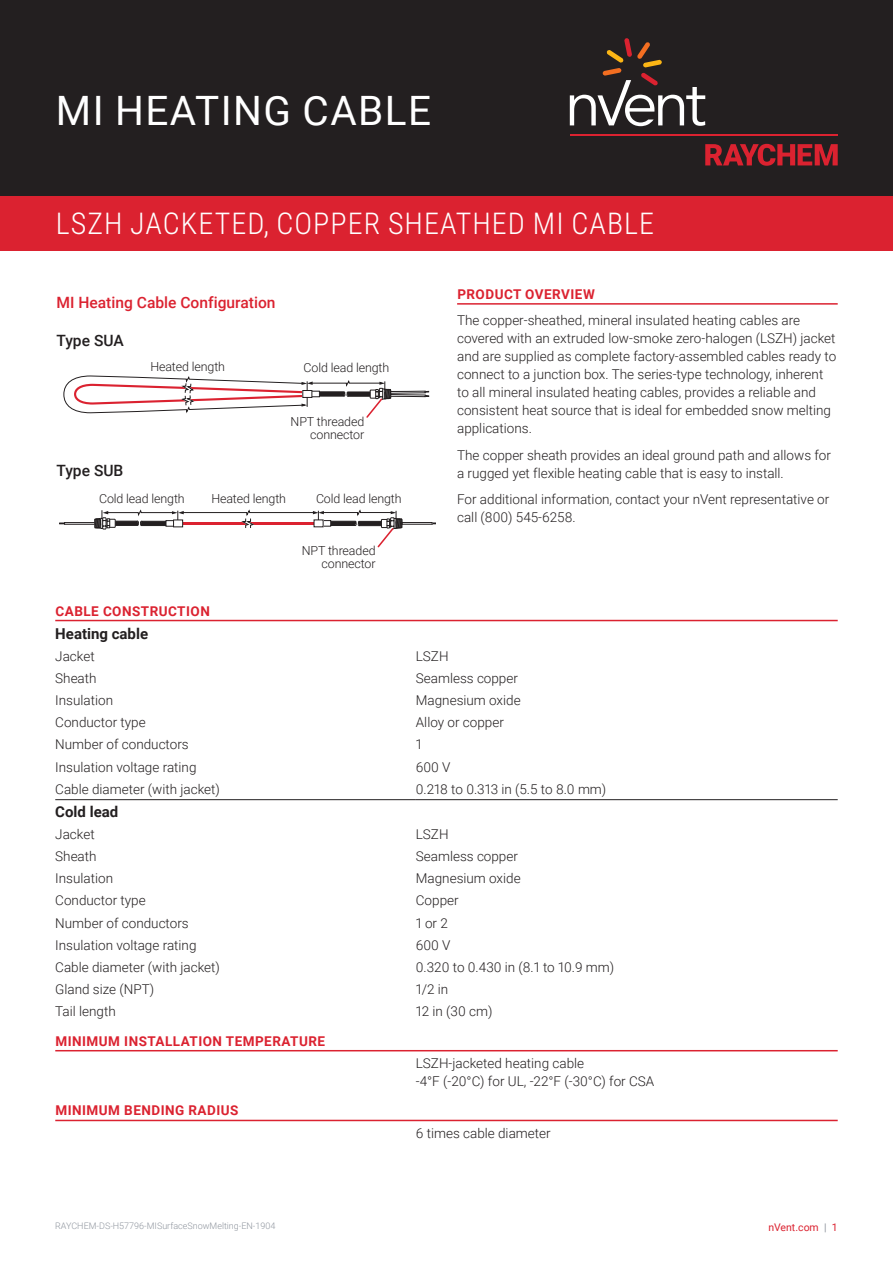
<style>
.page{position:relative;width:893px;height:1263px;background:#fff}
.page>*{position:absolute;margin:0;border:0;box-sizing:border-box;transform-origin:0 0}
.Page_1_Header_-_nVen{font:40.5px "Roboto";letter-spacing:.035em;color:#fff}
.Page_1_Subhead_Black{font:300 30px "Roboto Condensed";letter-spacing:.035em;color:#fff}
.t1{font:500 15.6px "Roboto";color:#db2230}
.t2{font:500 15.6px "Roboto";color:#231f20}
.Page_1_Subhead_2_Bla{font:700 15px "Roboto";color:#231f20}
.Text_-_nVent_Data_Sh{font:300 13.5px/18px "Roboto";color:#231f20}
.Table_Text_-_nVent_D{font:300 13.5px "Roboto";color:#231f20}
.Subhead_-_nVent_Data{font:700 13.5px "Roboto";letter-spacing:.035em;color:#db2230}
.t3{font:300 12.45px/12.9px "Roboto";letter-spacing:-.01em;color:#231f20;text-align:right}
.t4{font:10.5px "Roboto";color:#db2230}
.t5{font:300 9px "Roboto";color:#8f959e}
.s1{color:#8f959e}
</style>
<div class="page">
<div style="left:0;top:0;width:893px;height:196px;background:#231f20"></div>
<div style="left:0;top:196px;width:893px;height:55px;background:#db2230"></div>
<svg style="left:705px;top:144px;width:133px;height:22px"></svg>
<hr style="left:570px;top:134px;width:268px;height:2px;background:#db2230">
<svg style="left:570px;top:38px;width:135px;height:88px"></svg>
<hr style="left:457px;top:303px;width:381px;height:2px;background:#db2230">
<div style="left:401px;top:522px;width:32px;height:3px;border:1px solid #231f20"></div>
<div style="left:64px;top:522px;width:32px;height:3px;border:1px solid #231f20"></div>
<svg style="left:94px;top:509px;width:309px;height:39px"></svg>
<svg style="left:63px;top:375px;width:366px;height:43px"></svg>
<hr style="left:55px;top:799px;width:361px;height:1px;background:#231f20">
<hr style="left:416px;top:799px;width:422px;height:1px;background:#231f20">
<hr style="left:55px;top:620px;width:783px;height:1px;background:#db2230">
<hr style="left:55px;top:1050px;width:783px;height:1px;background:#db2230">
<hr style="left:55px;top:1120px;width:783px;height:1px;background:#db2230">
<p class="Page_1_Header_-_nVen" style="left:56px;top:83px;width:377px">MI HEATING CABLE</p>
<p class="Page_1_Subhead_Black" style="left:56px;top:202px;width:600px">LSZH JACKETED, COPPER SHEATHED MI CABLE</p>
<p class="t1" style="left:57px;top:292px;width:220px">MI Heating Cable Configuration</p>
<p class="t2" style="left:57px;top:329px;width:69px">Type SUA</p>
<p class="t3" style="left:150px;top:360px;width:76px">Heated length</p>
<p class="t2" style="left:57px;top:460px;width:68px">Type SUB</p>
<p class="t3" style="left:304px;top:361px;width:87px">Cold lead length</p>
<p class="t3" style="left:291px;top:414px;width:75px">NPT threaded connector</p>
<p class="t3" style="left:99px;top:491px;width:87px">Cold lead length</p>
<p class="t3" style="left:211px;top:491px;width:76px">Heated length</p>
<p class="t3" style="left:316px;top:491px;width:87px">Cold lead length</p>
<p class="t3" style="left:302px;top:544px;width:75px">NPT threaded connector</p>
<p class="Subhead_-_nVent_Data" style="left:457px;top:285px;width:139px">PRODUCT OVERVIEW</p>
<p class="Text_-_nVent_Data_Sh" style="left:457px;top:311px;width:381px">The copper-sheathed, mineral insulated heating cables are covered with an extruded low-smoke zero-halogen (LSZH) jacket and are supplied as complete factory-assembled cables ready to connect to a junction box. The series-type technology, inherent to all mineral insulated heating cables, provides a reliable and consistent heat source that is ideal for embedded snow melting applications.</p>
<p class="Text_-_nVent_Data_Sh" style="left:457px;top:446px;width:375px">The copper sheath provides an ideal ground path and allows for a rugged yet flexible heating cable that is easy to install.</p>
<p class="Text_-_nVent_Data_Sh" style="left:457px;top:490px;width:374px">For additional information, contact your nVent representative or call (800) 545-6258.</p>
<p class="Subhead_-_nVent_Data" style="left:56px;top:601px;width:156px">CABLE CONSTRUCTION</p>
<p class="Page_1_Subhead_2_Bla" style="left:55px;top:623px;width:94px">Heating cable</p>
<p class="Table_Text_-_nVent_D" style="left:55px;top:647px;width:41px">Jacket</p>
<p class="Table_Text_-_nVent_D" style="left:416px;top:647px;width:34px">LSZH</p>
<p class="Table_Text_-_nVent_D" style="left:55px;top:669px;width:43px">Sheath</p>
<p class="Table_Text_-_nVent_D" style="left:416px;top:669px;width:104px">Seamless copper</p>
<p class="Table_Text_-_nVent_D" style="left:55px;top:691px;width:59px">Insulation</p>
<p class="Table_Text_-_nVent_D" style="left:416px;top:691px;width:106px">Magnesium oxide</p>
<p class="Table_Text_-_nVent_D" style="left:55px;top:713px;width:92px">Conductor type</p>
<p class="Table_Text_-_nVent_D" style="left:416px;top:713px;width:89px">Alloy or copper</p>
<p class="Table_Text_-_nVent_D" style="left:55px;top:735px;width:135px">Number of conductors</p>
<p class="Table_Text_-_nVent_D" style="left:416px;top:735px;width:7px">1</p>
<p class="Table_Text_-_nVent_D" style="left:55px;top:757px;width:143px">Insulation voltage rating</p>
<p class="Table_Text_-_nVent_D" style="left:416px;top:757px;width:36px">600 V</p>
<p class="Table_Text_-_nVent_D" style="left:55px;top:779px;width:166px">Cable diameter (with jacket)</p>
<p class="Table_Text_-_nVent_D" style="left:416px;top:779px;width:192px">0.218 to 0.313 in (5.5 to 8.0 mm)</p>
<p class="Page_1_Subhead_2_Bla" style="left:55px;top:801px;width:65px">Cold lead</p>
<p class="Table_Text_-_nVent_D" style="left:55px;top:825px;width:41px">Jacket</p>
<p class="Table_Text_-_nVent_D" style="left:416px;top:825px;width:34px">LSZH</p>
<p class="Table_Text_-_nVent_D" style="left:55px;top:847px;width:43px">Sheath</p>
<p class="Table_Text_-_nVent_D" style="left:416px;top:847px;width:104px">Seamless copper</p>
<p class="Table_Text_-_nVent_D" style="left:55px;top:869px;width:59px">Insulation</p>
<p class="Table_Text_-_nVent_D" style="left:416px;top:869px;width:106px">Magnesium oxide</p>
<p class="Table_Text_-_nVent_D" style="left:55px;top:891px;width:92px">Conductor type</p>
<p class="Table_Text_-_nVent_D" style="left:416px;top:891px;width:44px">Copper</p>
<p class="Table_Text_-_nVent_D" style="left:55px;top:913px;width:135px">Number of conductors</p>
<p class="Table_Text_-_nVent_D" style="left:416px;top:913px;width:34px">1 or 2</p>
<p class="Table_Text_-_nVent_D" style="left:55px;top:935px;width:143px">Insulation voltage rating</p>
<p class="Table_Text_-_nVent_D" style="left:416px;top:935px;width:36px">600 V</p>
<p class="Table_Text_-_nVent_D" style="left:55px;top:957px;width:166px">Cable diameter (with jacket)</p>
<p class="Table_Text_-_nVent_D" style="left:416px;top:957px;width:200px">0.320 to 0.430 in (8.1 to 10.9 mm)</p>
<p class="Table_Text_-_nVent_D" style="left:55px;top:980px;width:100px">Gland size (NPT)</p>
<p class="Table_Text_-_nVent_D" style="left:416px;top:980px;width:34px">1/2 in</p>
<p class="Table_Text_-_nVent_D" style="left:55px;top:1002px;width:62px">Tail length</p>
<p class="Table_Text_-_nVent_D" style="left:416px;top:1002px;width:78px">12 in (30 cm)</p>
<p class="Subhead_-_nVent_Data" style="left:56px;top:1031px;width:271px">MINIMUM INSTALLATION TEMPERATURE</p>
<p class="Table_Text_-_nVent_D" style="left:416px;top:1053px;width:170px">LSZH-jacketed heating cable</p>
<p class="Table_Text_-_nVent_D" style="left:416px;top:1071px;width:240px">-4°F (-20°C) for UL, -22°F (-30°C) for CSA</p>
<p class="Subhead_-_nVent_Data" style="left:56px;top:1101px;width:184px">MINIMUM BENDING RADIUS</p>
<p class="Table_Text_-_nVent_D" style="left:416px;top:1123px;width:136px">6 times cable diameter</p>
<p class="t5" style="left:55px;top:1220px;width:222px">RAYCHEM-DS-H57796-MISurfaceSnowMelting-EN-1904</p>
<p class="t4" style="left:768px;top:1219px;width:71px">nVent.com <span class="s1">|</span> 1</p>
</div>
